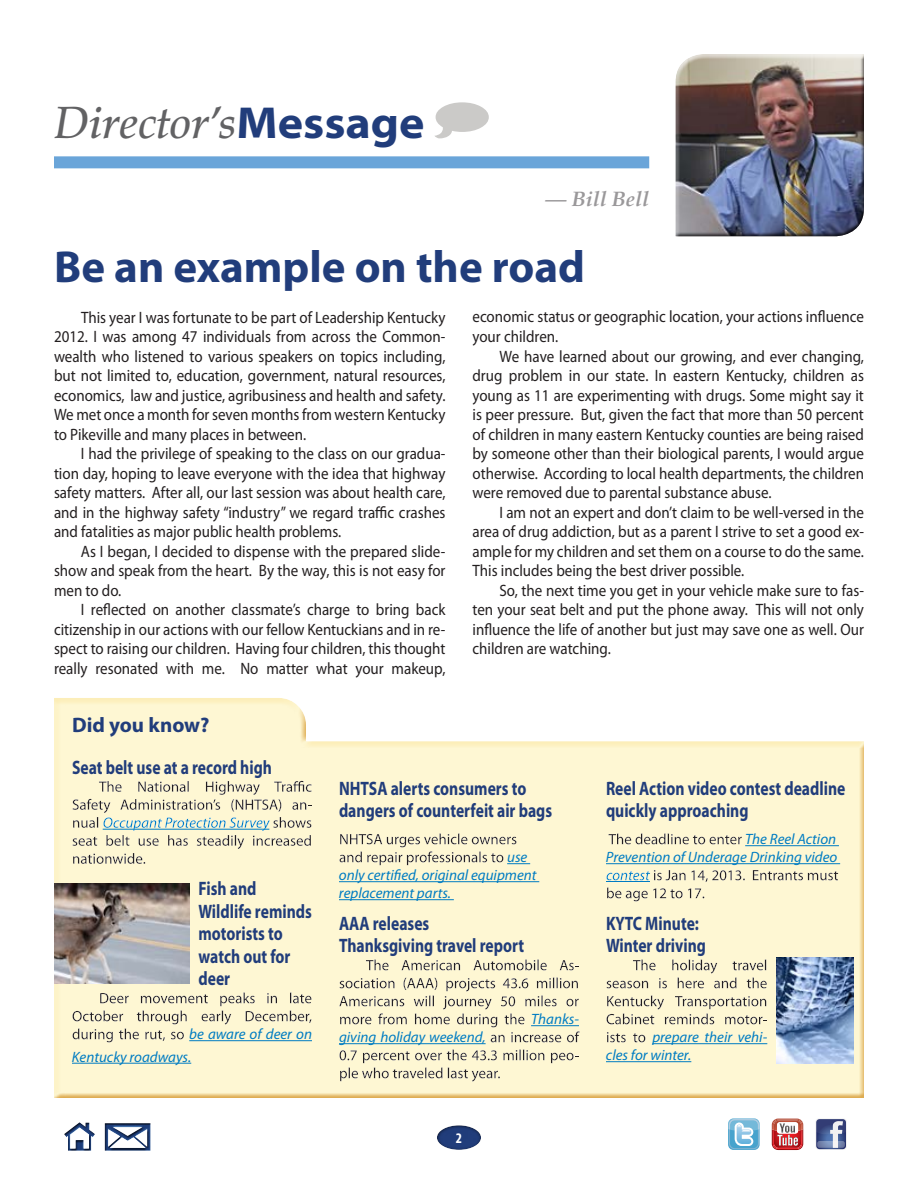
<style>
.page{position:relative;width:918px;height:1188px;background:#fff}
.page>*{position:absolute;margin:0;border:0;box-sizing:border-box;transform-origin:0 0}
.t1{font:700 45px "Myriad Pro";color:#213d7b}
.t2{font:italic 500 45px "Palatino";color:#626264}
.t3{font:700 21px "Myriad Pro";color:#213d7b}
.t4{font:italic 700 21px "Palatino";color:#9a989a}
.t5{font:700 19.5px/22.5px "Myriad Pro";color:#213d7b;scale:.8 1}
.t6{font:16.5px/19.5px "Myriad Pro";color:#231f20;text-align:justify;scale:.91 1}
.t7{font:italic 15px/18px "Myriad Pro";color:#007cc2}
.t8{font:700 condensed 14.7px "Myriad Pro";color:#fff}
.s1{font-family:"Myriad Pro";font-weight:700;font-style:normal;font-stretch:semi-expanded;color:#213d7b}
</style>
<div class="page">
<svg style="left:815px;top:1118px;width:32px;height:32px"></svg>
<svg style="left:816px;top:1119px;width:30px;height:30px"></svg>
<svg style="left:817px;top:1141px;width:28px;height:7px"></svg>
<svg style="left:772px;top:1119px;width:31px;height:31px"></svg>
<svg style="left:728px;top:1118px;width:32px;height:32px"></svg>
<svg style="left:728px;top:1118px;width:32px;height:31px"></svg>
<div style="left:62px;top:1120px;width:34px;height:32px;background:#231f20;opacity:.75"></div>
<div style="left:103px;top:1122px;width:49px;height:29px;background:#231f20;opacity:.75"></div>
<div style="left:47px;top:691px;width:823px;height:409px;background:#f8cf56;opacity:.25"></div>
<div style="left:50px;top:706px;width:821px;height:394px;background:#d4972c;opacity:.75"></div>
<div style="left:54px;top:156px;width:595px;height:12px;background:#6aa5d9"></div>
<svg style="left:435px;top:102px;width:54px;height:36px"></svg>
<div style="left:672px;top:51px;width:197px;height:187px;background:#231f20;opacity:.75"></div>
<img style="left:776px;top:957px;width:78px;height:107px">
<img style="left:54px;top:883px;width:136px;height:101px">
<svg style="left:437px;top:1125px;width:44px;height:25px"></svg>
<h1 class="t2" style="left:54px;top:97px;width:372px">Director’s<span class="s1">Message</span></h1>
<p class="t4" style="left:545px;top:186px;width:105px">— Bill Bell</p>
<h1 class="t1" style="left:54px;top:242px;width:533px">Be an example on the road</h1>
<p class="t6" style="left:54px;top:308px;width:432px;text-indent:27px">This year I was fortunate to be part of Leadership Kentucky 2012. I was among 47 individuals from across the Common&shy;wealth who listened to various speakers on topics including, but not limited to, education, government, natural resources, economics, law and justice, agribusiness and health and safety.<br>We met once a month for seven months from western Kentucky to Pikeville and many places in between.</p>
<p class="t6" style="left:54px;top:444px;width:432px;text-indent:27px">I had the privilege of speaking to the class on our gradua&shy;tion day, hoping to leave everyone with the idea that highway safety matters. After all, our last session was about health care, and in the highway safety “industry” we regard traffic crashes and fatalities as major public health problems.</p>
<p class="t6" style="left:54px;top:542px;width:432px;text-indent:27px">As I began, I decided to dispense with the prepared slide&shy;show and speak from the heart. By the way, this is not easy for men to do.</p>
<p class="t6" style="left:54px;top:600px;width:432px;text-indent:27px">I reflected on another classmate’s charge to bring back citizenship in our actions with our fellow Kentuckians and in re&shy;spect to raising our children. Having four children, this thought really resonated with me. No matter what your makeup,</p>
<p class="t6" style="left:472px;top:308px;width:432px">economic status or geographic location, your actions influence your children.</p>
<p class="t6" style="left:472px;top:347px;width:432px;text-indent:27px">We have learned about our growing, and ever changing, drug problem in our state. In eastern Kentucky, children as young as 11 are experimenting with drugs. Some might say it is peer pressure. But, given the fact that more than 50 percent of children in many eastern Kentucky counties are being raised by someone other than their biological parents, I would argue otherwise. According to local health departments, the children were removed due to parental substance abuse.</p>
<p class="t6" style="left:472px;top:503px;width:432px;text-indent:27px">I am not an expert and don’t claim to be well-versed in the area of drug addiction, but as a parent I strive to set a good ex&shy;ample for my children and set them on a course to do the same.<br>This includes being the best driver possible.</p>
<p class="t6" style="left:472px;top:581px;width:432px;text-indent:27px">So, the next time you get in your vehicle make sure to fas&shy;ten your seat belt and put the phone away. This will not only influence the life of another but just may save one as well. Our children are watching.</p>
<p class="t3" style="left:72px;top:713px;width:139px">Did you know?</p>
<p class="t5" style="left:72px;top:756px;width:251px">Seat belt use at a record high</p>
<p class="t5" style="left:199px;top:878px;width:143px">Fish and<br>Wildlife reminds motorists to watch out for deer</p>
<p class="t7" style="left:72px;top:1023px;width:242px;line-height:22.5px;text-indent:117px">be aware of deer on<br>Kentucky roadways.</p>
<p class="t5" style="left:339px;top:777px;width:268px">NHTSA alerts consumers to dangers of counterfeit air bags</p>
<p class="t7" style="left:339px;top:849px;width:199px;text-indent:168px">use only certified, original equipment replacement parts.</p>
<p class="t5" style="left:339px;top:912px;width:233px">AAA releases<br>Thanksgiving travel report</p>
<p class="t7" style="left:339px;top:1029px;width:148px">giving holiday weekend,</p>
<p class="t7" style="left:531px;top:1011px;width:49px">Thanks-</p>
<p class="t5" style="left:606px;top:777px;width:301px">Reel Action video contest deadline quickly approaching</p>
<p class="t7" style="left:606px;top:831px;width:233px;text-align:right">The Reel Action<br>Prevention of Underage Drinking video</p>
<p class="t5" style="left:606px;top:912px;width:127px">KYTC Minute:<br>Winter driving</p>
<p class="t7" style="left:606px;top:1029px;width:163px;text-indent:46px">prepare their vehi&shy;cles for winter.</p>
<p class="t8" style="left:456px;top:1130px;width:8px">2</p>
</div>
